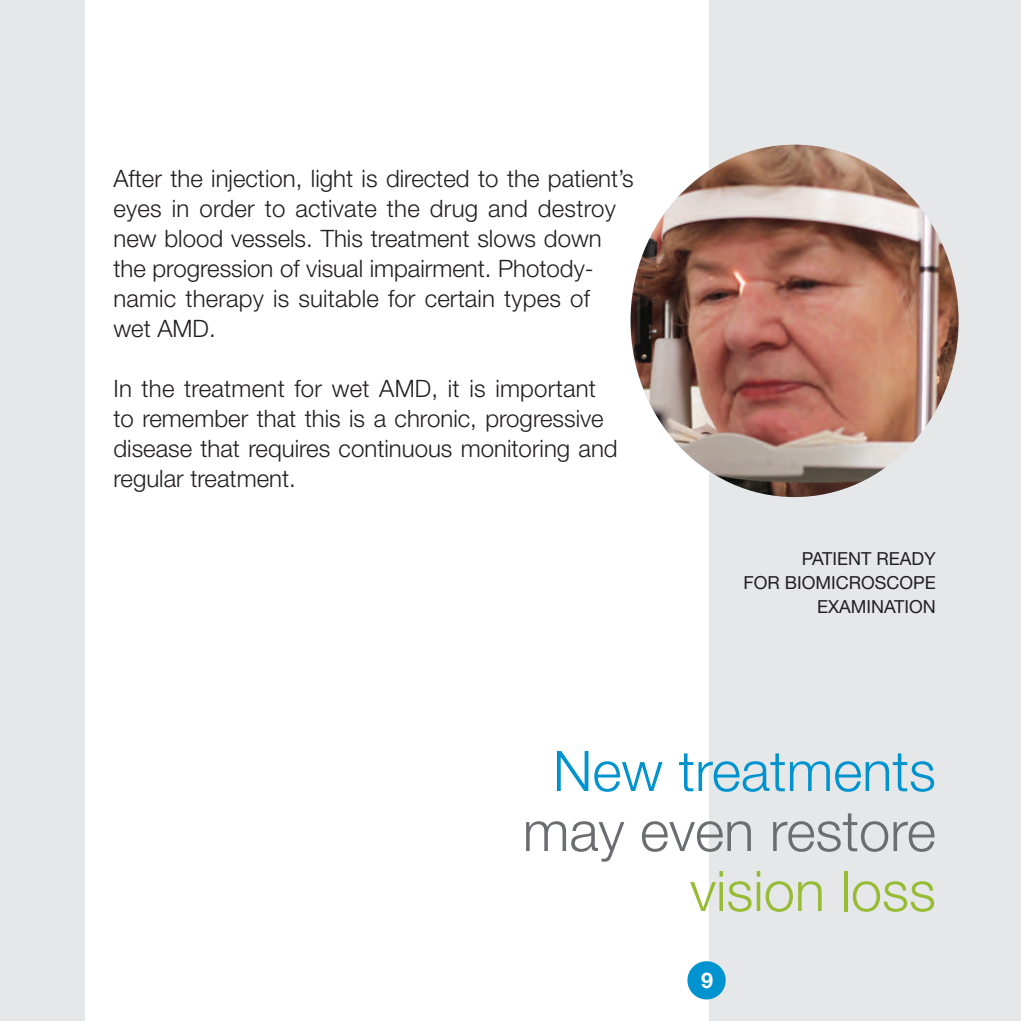
<style>
.page{position:relative;width:1021px;height:1021px;background:#fff}
.page>*{position:absolute;margin:0;border:0;box-sizing:border-box;transform-origin:0 0}
.nostot{font:300 56px/60px "Helvetica Neue LT Std";color:#6c6d70;text-align:center}
.nostot-2{font:300 56px "Helvetica Neue LT Std";color:#96bc33}
.t1{font:300 24px/30px "Helvetica Neue LT Std";color:#231f20}
.t2{font:700 21.6px "Helvetica Neue LT Std";color:#fff}
.t3{font:18px/24px "Helvetica Neue LT Std";color:#231f20;text-align:right}
.s1{color:#0093d0}
</style>
<div class="page">
<div style="left:0;top:0;width:1020px;height:1020px;background:#e6e7e9"></div>
<div style="left:85px;top:0;width:624px;height:1020px;background:#fff"></div>
<img style="left:630px;top:145px;width:328px;height:352px">
<div style="left:687px;top:961px;width:38px;height:38px;background:#0093d0;border-radius:50%"></div>
<p class="t1" style="left:113px;top:163px;width:522px">After the injection, light is directed to the patient’s eyes in order to activate the drug and destroy new blood vessels. This treatment slows down the progression of visual impairment. Photody&shy;namic therapy is suitable for certain types of<br>wet AMD.</p>
<p class="t1" style="left:113px;top:373px;width:506px">In the treatment for wet AMD, it is important to remember that this is a chronic, progressive disease that requires continuous monitoring and regular treatment.</p>
<p class="t3" style="left:743px;top:546px;width:194px">PATIENT READY<br>FOR BIOMICROSCOPE<br>EXAMINATION</p>
<p class="nostot" style="left:522px;top:740px;width:414px"><span class="s1">New treatments </span>may even restore</p>
<p class="nostot-2" style="left:690px;top:856px;width:247px">vision loss</p>
<p class="t2" style="left:701px;top:966px;width:14px">9</p>
</div>
